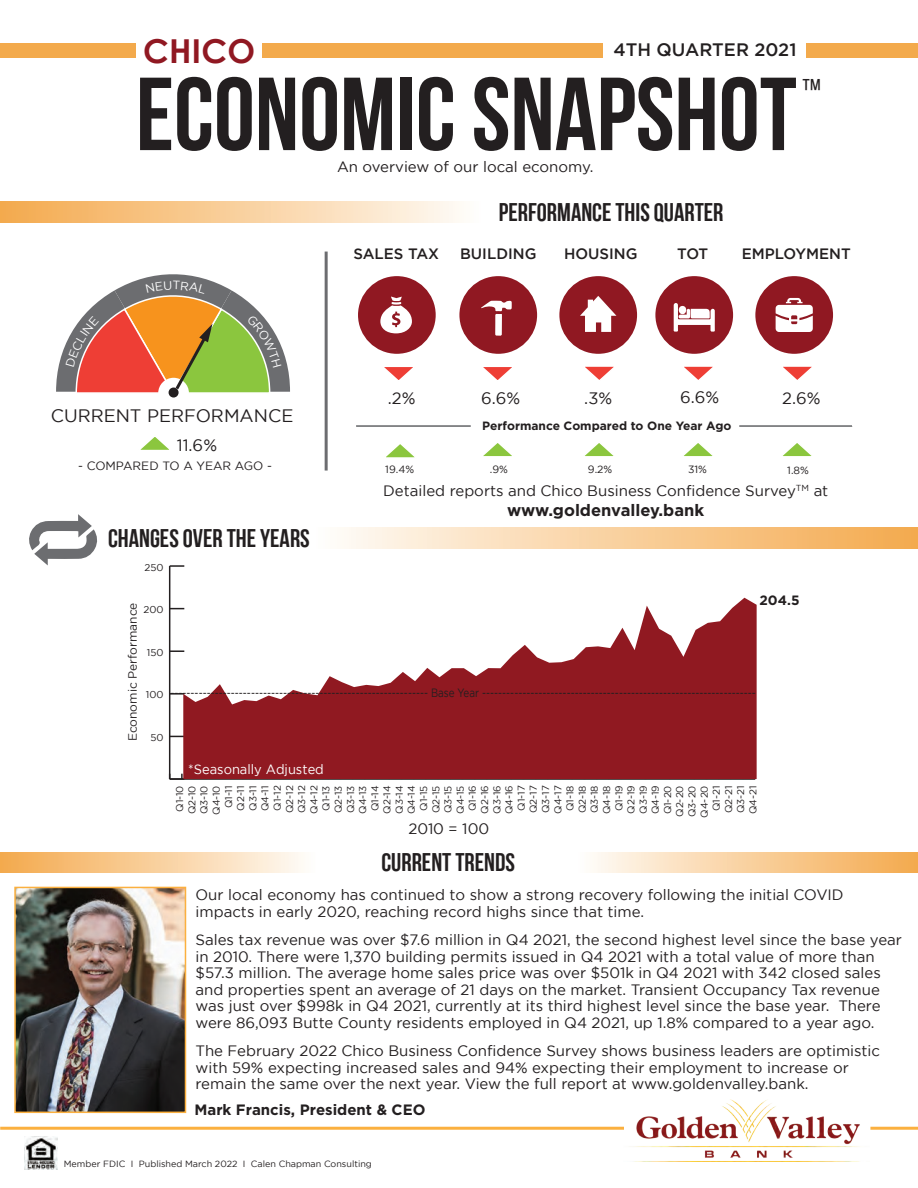
<style>
.page{position:relative;width:918px;height:1188px;background:#fff}
.page>*{position:absolute;margin:0;border:0;box-sizing:border-box;transform-origin:0 0}
.t1{font:103.5px "Bebas Neue";color:#231f20}
.t2{font:700 33px "Century Gothic";letter-spacing:.01em;color:#901822}
.t3{font:31.5px "Bebas Neue";color:#231f20}
.t4{font:25.5px "Bebas Neue";color:#231f20}
.t5{font:18px "Gotham";color:#231f20}
.t6{font:500 18px "Gotham";color:#231f20}
.t7{font:16.5px "Gotham";color:#231f20}
.t8{font:700 16.5px "Gotham";color:#231f20}
.t9{font:15.15px "Gotham";color:#231f20}
.t10{font:15px/16.5px "Gotham";color:#231f20}
.t11{font:500 15px "Gotham";color:#231f20}
.t12{font:700 15px "Gotham";color:#231f20}
.t13{font:13.5px "Gotham";color:#fff;scale:.96 1}
.t14{font:700 13.5px "Gotham";color:#231f20}
.t15{font:12px "Gotham";color:#231f20;scale:.82 1}
.t16{font:12px "Gotham";color:#231f20}
.t17{font:700 12px "Gotham";color:#231f20}
.t18{font:10.5px "Gotham";color:#231f20}
.t19{font:9.9px/12.1px "Gotham";color:#231f20;text-align:right}
.t20{font:9px "Gotham";color:#231f20}
</style>
<div class="page">
<img style="left:24px;top:1136px;width:34px;height:34px">
<svg style="left:29px;top:514px;width:68px;height:51px"></svg>
<div style="left:0;top:43px;width:136px;height:15px;background:#f3aa4c"></div>
<div style="left:262px;top:43px;width:340px;height:15px;background:#f3aa4c"></div>
<div style="left:807px;top:43px;width:111px;height:15px;background:#f3aa4c"></div>
<svg style="left:169px;top:388px;width:10px;height:10px"></svg>
<hr style="left:325px;top:252px;width:3px;height:219px;background:#6c6d70">
<div style="left:358px;top:276px;width:78px;height:78px;background:#901822;border-radius:50%"></div>
<div style="left:459px;top:276px;width:78px;height:78px;background:#901822;border-radius:50%"></div>
<div style="left:559px;top:276px;width:78px;height:78px;background:#901822;border-radius:50%"></div>
<div style="left:655px;top:276px;width:78px;height:78px;background:#901822;border-radius:50%"></div>
<div style="left:755px;top:276px;width:78px;height:78px;background:#901822;border-radius:50%"></div>
<svg style="left:380px;top:297px;width:32px;height:36px"></svg>
<svg style="left:776px;top:298px;width:37px;height:34px"></svg>
<svg style="left:580px;top:296px;width:36px;height:36px"></svg>
<svg style="left:481px;top:300px;width:31px;height:36px"></svg>
<svg style="left:673px;top:303px;width:42px;height:29px"></svg>
<div style="left:679px;top:306px;width:7px;height:8px;background:#fff;border-radius:50%"></div>
<svg style="left:384px;top:367px;width:29px;height:13px"></svg>
<svg style="left:483px;top:367px;width:29px;height:13px"></svg>
<svg style="left:585px;top:366px;width:29px;height:14px"></svg>
<svg style="left:684px;top:366px;width:29px;height:14px"></svg>
<svg style="left:783px;top:366px;width:29px;height:14px"></svg>
<hr style="left:0;top:1127px;width:624px;height:3px;background:#fbb03f">
<hr style="left:870px;top:1127px;width:48px;height:3px;background:#fbb03f">
<div style="left:313px;top:528px;width:605px;height:20px;background:linear-gradient(to right,#fffcf9,#f4a84b)"></div>
<div style="left:0;top:202px;width:483px;height:20px;background:linear-gradient(to right,#f4a84b,#fffcf8)"></div>
<div style="left:0;top:852px;width:317px;height:21px;background:linear-gradient(to right,#f4a84b,#fffcf8)"></div>
<div style="left:576px;top:852px;width:342px;height:21px;background:linear-gradient(to right,#fffcf9,#f4a94c)"></div>
<img style="left:633px;top:1100px;width:227px;height:62px">
<img style="left:17px;top:890px;width:166px;height:220px">
<div style="left:14px;top:887px;width:172px;height:226px;border:2px solid #fbb03f"></div>
<svg style="left:140px;top:437px;width:29px;height:13px"></svg>
<hr style="left:356px;top:425px;width:115px;height:2px;background:#6c6d70">
<hr style="left:739px;top:425px;width:113px;height:2px;background:#6c6d70">
<svg style="left:584px;top:443px;width:30px;height:14px"></svg>
<svg style="left:683px;top:443px;width:30px;height:14px"></svg>
<svg style="left:782px;top:443px;width:30px;height:14px"></svg>
<svg style="left:483px;top:443px;width:29px;height:14px"></svg>
<svg style="left:386px;top:444px;width:29px;height:14px"></svg>
<hr style="left:170px;top:778px;width:585px;height:2px;background:#231f20">
<hr style="left:169px;top:566px;width:1px;height:213px;background:#231f20">
<svg style="left:169px;top:774px;width:15px;height:6px"></svg>
<svg style="left:170px;top:736px;width:13px;height:1px"></svg>
<svg style="left:170px;top:693px;width:13px;height:2px"></svg>
<svg style="left:170px;top:650px;width:13px;height:2px"></svg>
<svg style="left:170px;top:608px;width:13px;height:1px"></svg>
<svg style="left:170px;top:565px;width:14px;height:2px"></svg>
<svg style="left:183px;top:598px;width:574px;height:181px;fill:#901921"></svg>
<svg style="left:56px;top:274px;width:234px;height:121px"></svg>
<h2 class="t2" style="left:143px;top:26px;width:114px">CHICO</h2>
<p class="t6" style="left:614px;top:40px;width:184px">4TH QUARTER 2021</p>
<h1 class="t1" style="left:136px;top:57px;width:663px">ECONOMIC SNAPSHOT</h1>
<h3 class="t3" style="left:803px;top:73px;width:20px">™</h3>
<p class="t10" style="left:337px;top:158px;width:258px">An overview of our local economy.</p>
<h3 class="t4" style="left:499px;top:198px;width:226px">PERFORMANCE THIS QUARTER</h3>
<p class="t11" style="left:353px;top:245px;width:87px">SALES TAX</p>
<p class="t11" style="left:460px;top:245px;width:78px">BUILDING</p>
<p class="t11" style="left:564px;top:245px;width:75px">HOUSING</p>
<p class="t11" style="left:677px;top:245px;width:33px">TOT</p>
<p class="t11" style="left:742px;top:245px;width:111px">EMPLOYMENT</p>
<p class="t5" style="left:51px;top:406px;width:244px">CURRENT PERFORMANCE</p>
<p class="t7" style="left:177px;top:436px;width:42px">11.6%</p>
<p class="t16" style="left:78px;top:459px;width:195px">- COMPARED TO A YEAR AGO -</p>
<h3 class="t4" style="left:108px;top:524px;width:203px">CHANGES OVER THE YEARS</h3>
<p class="t19" style="left:144px;top:561px;width:21px">250</p>
<p class="t7" style="left:388px;top:389px;width:29px">.2%</p>
<p class="t7" style="left:481px;top:389px;width:41px">6.6%</p>
<p class="t7" style="left:584px;top:389px;width:29px">.3%</p>
<p class="t7" style="left:680px;top:388px;width:41px">6.6%</p>
<p class="t7" style="left:782px;top:389px;width:40px">2.6%</p>
<p class="t18" style="left:385px;top:463px;width:30px">19.4%</p>
<p class="t17" style="left:482px;top:418px;width:251px">Performance Compared to One Year Ago</p>
<p class="t18" style="left:490px;top:464px;width:20px">.9%</p>
<p class="t18" style="left:588px;top:464px;width:26px">9.2%</p>
<p class="t18" style="left:688px;top:464px;width:20px">31%</p>
<p class="t18" style="left:787px;top:465px;width:23px">1.8%</p>
<p class="t10" style="left:383px;top:483px;width:447px">Detailed reports and Chico Business Confidence Survey<sup>TM</sup> at</p>
<p class="t8" style="left:507px;top:501px;width:199px">www.goldenvalley.bank</p>
<p class="t16" style="left:126px;top:741px;width:140px;rotate:-90deg">Economic Performance</p>
<p class="t19" style="left:143px;top:603px;width:22px">200</p>
<p class="t19" style="left:147px;top:646px;width:18px">150</p>
<p class="t19" style="left:146px;top:689px;width:19px">100</p>
<p class="t19" style="left:150px;top:731px;width:15px">50</p>
<p class="t14" style="left:760px;top:593px;width:41px">204.5</p>
<p class="t15" style="left:170px;top:686px;width:715px">---------------------------------------------------------------- Base Year --------------------------------------------------------------------</p>
<p class="t13" style="left:188px;top:762px;width:143px">*Seasonally Adjusted</p>
<p class="t19" style="left:235px;top:818px;width:34px;rotate:-90deg">Q2-11<br>Q3-11<br>Q4-11<br>Q1-12<br>Q2-12<br>Q3-12<br>Q4-12<br>Q1-13<br>Q2-13<br>Q3-13<br>Q4-13<br>Q1-14<br>Q2-14<br>Q3-14<br>Q4-14<br>Q1-15<br>Q2-15<br>Q3-15<br>Q4-15<br>Q1-16<br>Q2-16<br>Q3-16<br>Q4-16<br>Q1-17<br>Q2-17<br>Q3-17<br>Q4-17<br>Q1-18<br>Q2-18<br>Q3-18<br>Q4-18<br>Q1-19<br>Q2-19<br>Q3-19<br>Q4-19<br>Q1-20<br>Q2-20<br>Q3-20<br>Q4-20<br>Q1-21<br>Q2-21<br>Q3-21<br>Q4-21</p>
<p class="t19" style="left:174px;top:815px;width:31px;text-align:center;rotate:-90deg">Q1-10<br>Q2-10<br>Q3-10<br>Q4-10</p>
<p class="t19" style="left:222px;top:808px;width:24px;rotate:-90deg">Q1-11</p>
<p class="t9" style="left:408px;top:820px;width:82px">2010 = 100</p>
<h3 class="t4" style="left:381px;top:848px;width:135px">CURRENT TRENDS</h3>
<p class="t10" style="left:196px;top:887px;width:650px">Our local economy has continued to show a strong recovery following the initial COVID impacts in early 2020, reaching record highs since that time.</p>
<p class="t10" style="left:196px;top:932px;width:708px">Sales tax revenue was over $7.6 million in Q4 2021, the second highest level since the base year in 2010. There were 1,370 building permits issued in Q4 2021 with a total value of more than $57.3 million. The average home sales price was over $501k in Q4 2021 with 342 closed sales and properties spent an average of 21 days on the market. Transient Occupancy Tax revenue was just over $998k in Q4 2021, currently at its third highest level since the base year. There were 86,093 Butte County residents employed in Q4 2021, up 1.8% compared to a year ago.</p>
<p class="t10" style="left:196px;top:1043px;width:686px">The February 2022 Chico Business Confidence Survey shows business leaders are optimistic with 59% expecting increased sales and 94% expecting their employment to increase or remain the same over the next year. View the full report at www.goldenvalley.bank.</p>
<p class="t12" style="left:194px;top:1101px;width:233px">Mark Francis, President &amp; CEO</p>
<p class="t20" style="left:64px;top:1159px;width:310px">Member FDIC I Published March 2022 I Calen Chapman Consulting</p>
</div>
